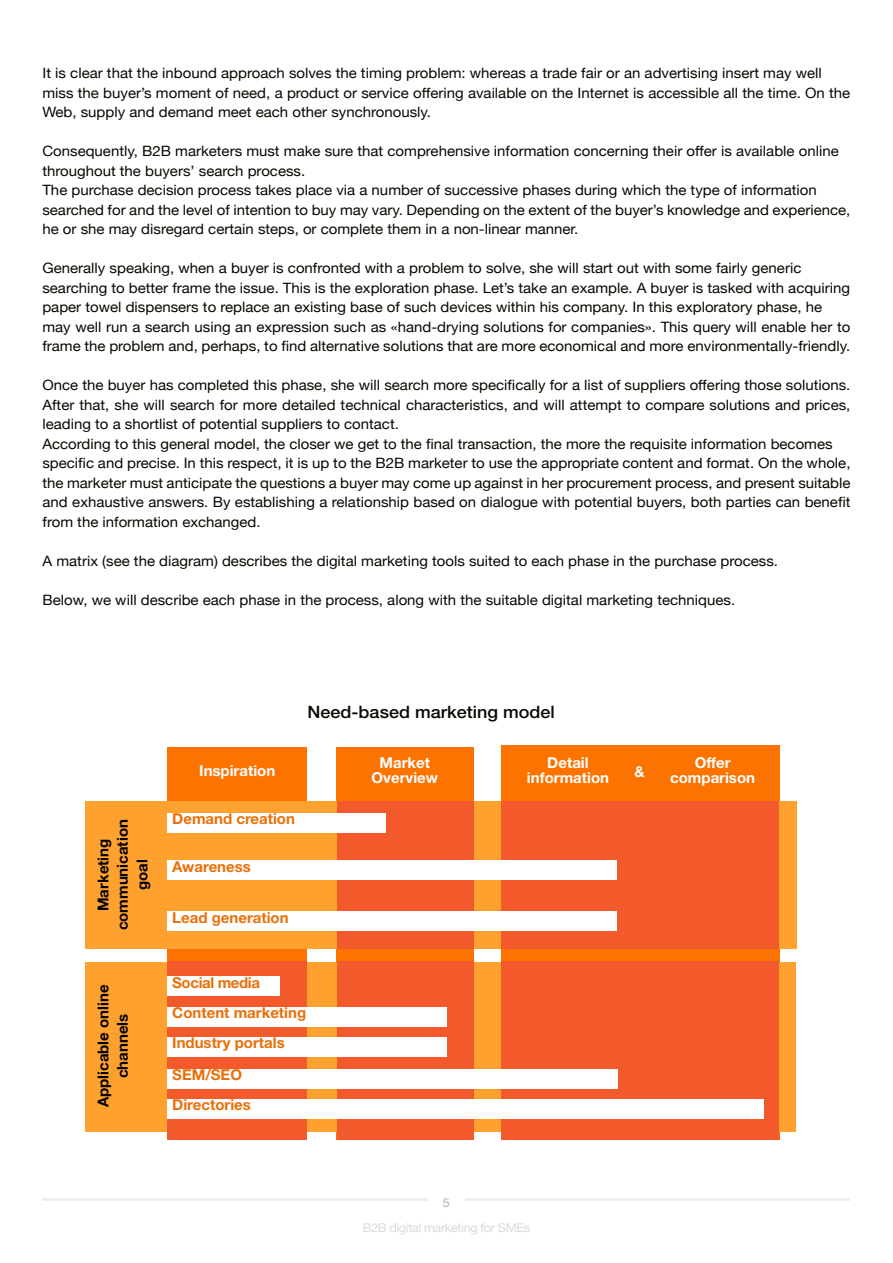
<style>
.page{position:relative;width:893px;height:1263px;background:#fff}
.page>*{position:absolute;margin:0;border:0;box-sizing:border-box;transform-origin:0 0}
.t1{font:500 17.1px "Helvetica Neue";color:#0b0700;scale:1.05 1}
.t2{font:700 15px/30.2px "Helvetica Neue";color:#ea6f07}
.t3{font:700 15px/15px "Helvetica Neue";color:#fff;text-align:center}
.t4{font:700 15px/19.5px "Helvetica Neue";color:#000;text-align:center}
.t5{font:14.25px/19.5px "Helvetica Neue";color:#0b0700;scale:1.05 1}
.t6{font:12.15px "Helvetica Neue";letter-spacing:-.03em;color:#dadada;scale:1.05 1}
.t7{font:12.15px "Helvetica Neue";color:#b3b2b2;scale:1.05 1}
</style>
<div class="page">
<hr style="left:43px;top:1198px;width:807px;height:3px;background:#eee">
<div style="left:428px;top:1190px;width:37px;height:19px;background:#fff"></div>
<div style="left:336px;top:747px;width:137px;height:393px;background:#fc7300"></div>
<div style="left:167px;top:747px;width:140px;height:393px;background:#fc7300"></div>
<div style="left:501px;top:746px;width:278px;height:394px;background:#fc7300"></div>
<div style="left:86px;top:801px;width:711px;height:148px;background:#ffa12e"></div>
<div style="left:86px;top:962px;width:710px;height:170px;background:#ffa12e"></div>
<div style="left:167px;top:961px;width:140px;height:179px;background:#f2592b"></div>
<div style="left:337px;top:961px;width:136px;height:179px;background:#f2592b"></div>
<div style="left:502px;top:961px;width:277px;height:179px;background:#f2592b"></div>
<div style="left:337px;top:801px;width:136px;height:148px;background:#f2592b"></div>
<div style="left:502px;top:801px;width:277px;height:148px;background:#f2592b"></div>
<div style="left:167px;top:813px;width:219px;height:20px;background:#fff"></div>
<div style="left:167px;top:860px;width:450px;height:20px;background:#fff"></div>
<div style="left:167px;top:976px;width:113px;height:19px;background:#fff"></div>
<div style="left:167px;top:1007px;width:280px;height:19px;background:#fff"></div>
<div style="left:167px;top:1037px;width:280px;height:20px;background:#fff"></div>
<div style="left:167px;top:1069px;width:451px;height:19px;background:#fff"></div>
<div style="left:167px;top:1099px;width:596px;height:20px;background:#fff"></div>
<div style="left:167px;top:911px;width:450px;height:20px;background:#fff"></div>
<p class="t5" style="left:42px;top:64px;width:771px">It is clear that the inbound approach solves the timing problem: whereas a trade fair or an advertising insert may well miss the buyer’s moment of need, a product or service offering available on the Internet is accessible all the time. On the<br>Web, supply and demand meet each other synchronously.</p>
<p class="t5" style="left:42px;top:142px;width:771px">Consequently, B2B marketers must make sure that comprehensive information concerning their offer is available online throughout the buyers’ search process.<br>The purchase decision process takes place via a number of successive phases during which the type of information searched for and the level of intention to buy may vary. Depending on the extent of the buyer’s knowledge and experience, he or she may disregard certain steps, or complete them in a non-linear manner.</p>
<p class="t5" style="left:42px;top:259px;width:771px">Generally speaking, when a buyer is confronted with a problem to solve, she will start out with some fairly generic searching to better frame the issue. This is the exploration phase. Let’s take an example. A buyer is tasked with acquiring paper towel dispensers to replace an existing base of such devices within his company. In this exploratory phase, he may well run a search using an expression such as «hand-drying solutions for companies». This query will enable her to frame the problem and, perhaps, to find alternative solutions that are more economical and more environmentally-friendly.</p>
<p class="t5" style="left:42px;top:376px;width:771px">Once the buyer has completed this phase, she will search more specifically for a list of suppliers offering those solutions.<br>After that, she will search for more detailed technical characteristics, and will attempt to compare solutions and prices, leading to a shortlist of potential suppliers to contact.<br>According to this general model, the closer we get to the final transaction, the more the requisite information becomes specific and precise. In this respect, it is up to the B2B marketer to use the appropriate content and format. On the whole, the marketer must anticipate the questions a buyer may come up against in her procurement process, and present suitable and exhaustive answers. By establishing a relationship based on dialogue with potential buyers, both parties can benefit from the information exchanged.</p>
<p class="t5" style="left:43px;top:551px;width:702px">A matrix (see the diagram) describes the digital marketing tools suited to each phase in the purchase process.</p>
<p class="t5" style="left:43px;top:590px;width:661px">Below, we will describe each phase in the process, along with the suitable digital marketing techniques.</p>
<p class="t1" style="left:308px;top:702px;width:237px">Need-based marketing model</p>
<p class="t4" style="left:93px;top:930px;width:113px;rotate:-90deg">Marketing communication goal</p>
<p class="t4" style="left:93px;top:1107px;width:124px;rotate:-90deg">Applicable online channels</p>
<p class="t3" style="left:199px;top:763px;width:78px">Inspiration</p>
<p class="t3" style="left:372px;top:755px;width:68px">Market<br>Overview</p>
<p class="t3" style="left:527px;top:755px;width:84px">Detail information</p>
<p class="t3" style="left:670px;top:755px;width:86px">Offer comparison</p>
<p class="t3" style="left:634px;top:764px;width:12px">&amp;</p>
<p class="t2" style="left:172px;top:803px;width:124px">Demand creation</p>
<p class="t2" style="left:172px;top:851px;width:80px">Awareness</p>
<p class="t2" style="left:172px;top:902px;width:118px">Lead generation</p>
<p class="t2" style="left:172px;top:967px;width:135px">Social media<br>Content marketing<br>Industry portals</p>
<p class="t2" style="left:172px;top:1059px;width:80px">SEM/SEO<br>Directories</p>
<p class="t7" style="left:443px;top:1193px;width:8px">5</p>
<p class="t6" style="left:363px;top:1219px;width:161px">B2B digital marketing for SMEs</p>
</div>
